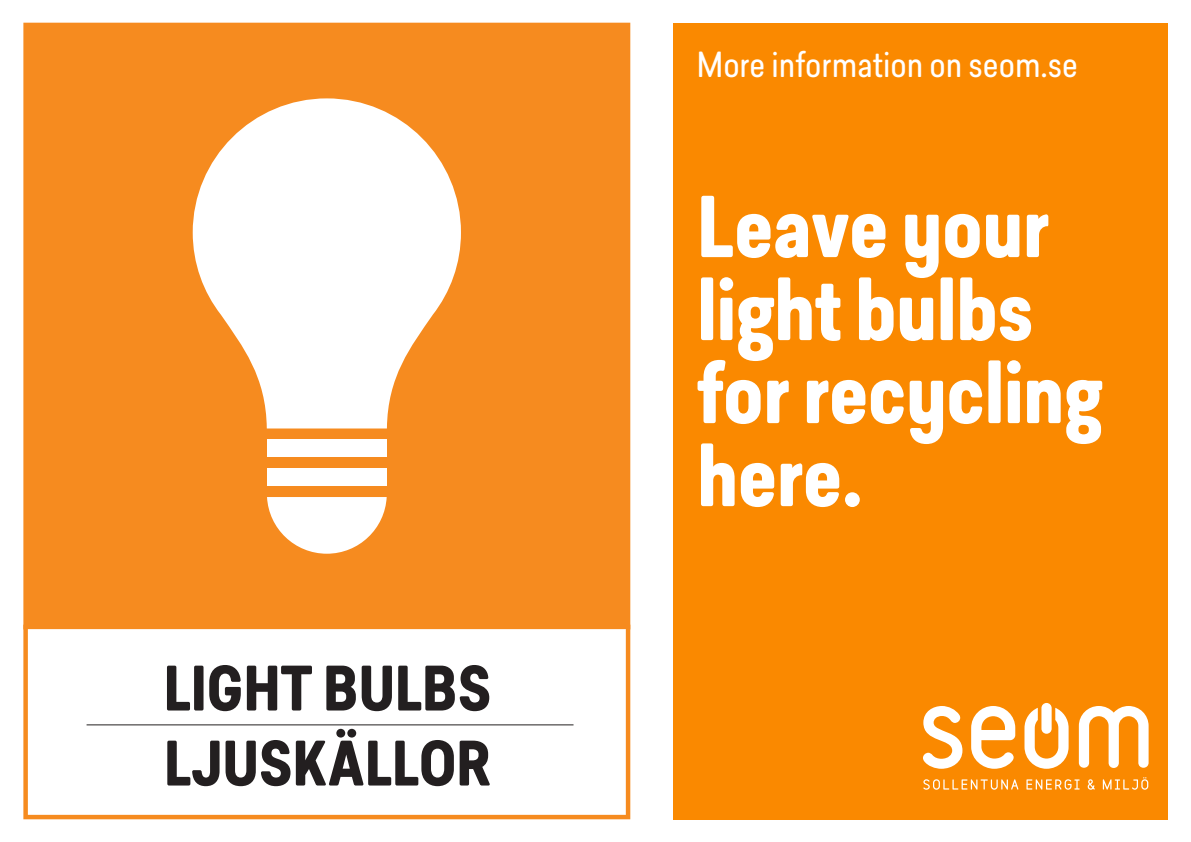
<style>
.page{position:relative;width:1191px;height:842px;background:#fff}
.page>*{position:absolute;margin:0;border:0;box-sizing:border-box;transform-origin:0 0}
.t1{font:700 82px/83px "Predige Rounded";letter-spacing:-.01em;color:#fff}
.t2{font:700 60px "Predige Rounded";color:#231f20}
.t3{font:34px "Predige Rounded";color:#fff}
</style>
<div class="page">
<div style="left:673px;top:23px;width:494px;height:796px;background:#fa8900"></div>
<svg style="left:923px;top:706px;width:39px;height:63px"></svg>
<svg style="left:971px;top:706px;width:44px;height:63px"></svg>
<svg style="left:1078px;top:706px;width:70px;height:62px"></svg>
<svg style="left:1024px;top:708px;width:44px;height:61px"></svg>
<div style="left:1041px;top:703px;width:10px;height:31px;background:#fff;border-radius:5px"></div>
<svg style="left:923px;top:779px;width:95px;height:11px"></svg>
<svg style="left:1026px;top:779px;width:53px;height:11px"></svg>
<svg style="left:1087px;top:779px;width:7px;height:11px"></svg>
<svg style="left:1102px;top:777px;width:46px;height:13px"></svg>
<div style="left:23px;top:23px;width:607px;height:602px;background:#f68b1f"></div>
<svg style="left:23px;top:625px;width:607px;height:194px"></svg>
<svg style="left:267px;top:497px;width:120px;height:57px"></svg>
<svg style="left:193px;top:98px;width:268px;height:330px"></svg>
<div style="left:267px;top:468px;width:120px;height:18px;background:#fff"></div>
<div style="left:267px;top:440px;width:120px;height:17px;background:#fff"></div>
<div style="left:32px;top:665px;width:590px;height:128px;background:#fff"></div>
<hr style="left:87px;top:724px;width:486px;height:1px;background:#231f20">
<p class="t2" style="left:164px;top:646px;width:329px">LIGHT BULBS</p>
<p class="t2" style="left:164px;top:721px;width:328px">LJUSKÄLLOR</p>
<p class="t3" style="left:697px;top:41px;width:383px">More information on seom.se</p>
<p class="t1" style="left:697px;top:187px;width:407px">Leave your light bulbs for recycling here.</p>
</div>
